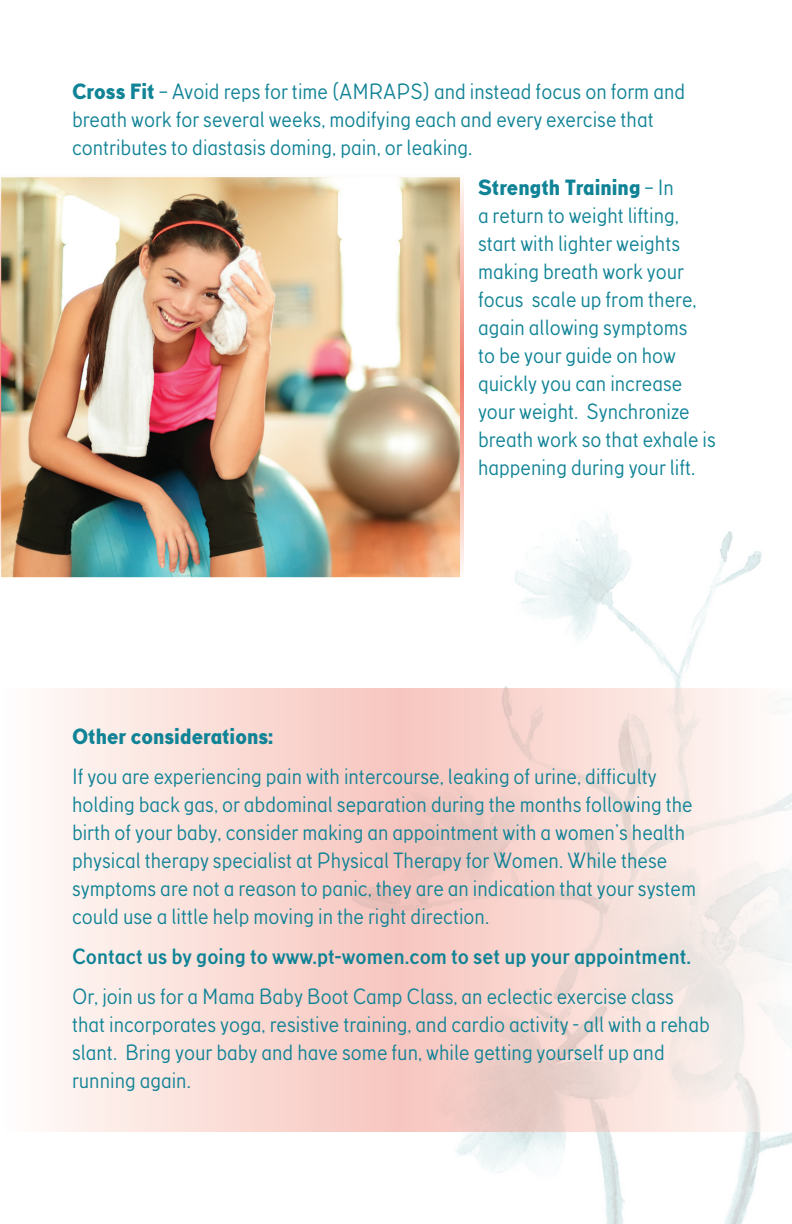
<style>
.page{position:relative;width:792px;height:1224px;background:#fff}
.page>*{position:absolute;margin:0;border:0;box-sizing:border-box;transform-origin:0 0}
.t1{font:22px/28px "TT Corals";color:#108396}
.t2{font:700 22px "TT Corals";color:#108396}
.t3{font:800 22px "TT Corals";color:#108396}
.s1{font-weight:800}
</style>
<div class="page">
<img style="left:456px;top:513px;width:336px;height:711px">
<svg style="left:50px;top:688px;width:742px;height:444px;background:#f8ddd8"></svg>
<img style="left:0;top:177px;width:464px;height:404px">
<p class="t1" style="left:72px;top:77px;width:615px"><span class="s1">Cross Fit</span> – Avoid reps for time (AMRAPS) and instead focus on form and breath work for several weeks, modifying each and every exercise that contributes to diastasis doming, pain, or leaking.</p>
<p class="t1" style="left:478px;top:173px;width:239px"><span class="s1">Strength Training</span> – In<br>a return to weight lifting, start with lighter weights making breath work your focus → scale up from there, again allowing symptoms<br>to be your guide on how quickly you can increase your weight. Synchronize breath work so that exhale is happening during your lift.</p>
<p class="t3" style="left:72px;top:723px;width:203px">Other considerations:</p>
<p class="t1" style="left:72px;top:762px;width:626px">If you are experiencing pain with intercourse, leaking of urine, difficulty holding back gas, or abdominal separation during the months following the birth of your baby, consider making an appointment with a women’s health physical therapy specialist at Physical Therapy for Women. While these symptoms are not a reason to panic, they are an indication that your system could use a little help moving in the right direction.</p>
<p class="t2" style="left:72px;top:944px;width:621px">Contact us by going to www.pt-women.com to set up your appointment.</p>
<p class="t1" style="left:72px;top:982px;width:639px">Or, join us for a Mama Baby Boot Camp Class, an eclectic exercise class that incorporates yoga, resistive training, and cardio activity - all with a rehab slant. Bring your baby and have some fun, while getting yourself up and running again.</p>
</div>
